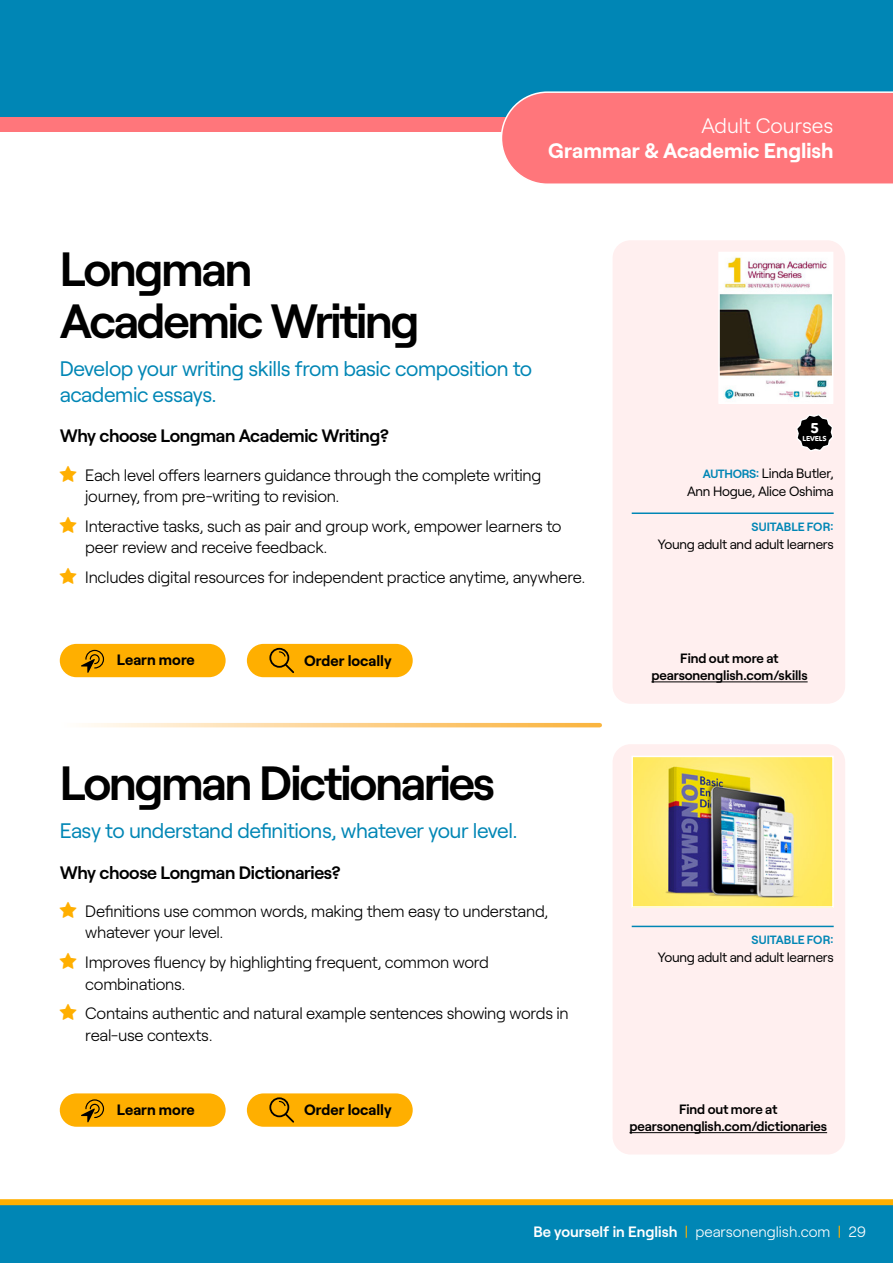
<style>
.page{position:relative;width:893px;height:1263px;background:#fff}
.page>*{position:absolute;margin:0;border:0;box-sizing:border-box;transform-origin:0 0}
.t1{font:600 48px/52.8px "Roobert";letter-spacing:-.045em;color:#000}
.t2{font:21px/25.2px "Roobert";letter-spacing:-.02em;color:#0086b5}
.t3{font:700 21px "Roobert";color:#fff}
.t4{font:300 21px "Roobert";letter-spacing:-.005em;color:#fff}
.t5{font:600 18px "Roobert";letter-spacing:-.02em;color:#000}
.t6{font:300 16.5px/21.3px "Roobert";letter-spacing:-.02em;color:#000}
.t7{font:700 15px "Roobert";color:#000}
.t8{font:300 15px "Roobert";color:#fff}
.t9{font:700 14.1px "Avenir Next Rounded Pro";color:#fff}
.t10{font:13.5px/18px "Roobert";letter-spacing:-.02em;color:#000;text-align:right}
.t11{font:600 13.5px/17.4px "Roobert";letter-spacing:-.01em;color:#000;text-align:center}
.t12{font:600 12px "Roobert";letter-spacing:-.005em;color:#0086b5}
.t13{font:700 7.05px "Avenir Next Rounded Pro";letter-spacing:-.025em;color:#fff}
.s1{font-weight:600;font-size:12px;color:#0086b5}
.s2{font-weight:600}
.s3{font-weight:400;color:#ffaf00}
</style>
<div class="page">
<div style="left:0;top:0;width:893px;height:132px;background:#ff767b"></div>
<div style="left:0;top:0;width:893px;height:117px;background:#0086b5"></div>
<div style="left:501px;top:91px;width:392px;height:93px;background:#ff767b"></div>
<div style="left:613px;top:240px;width:232px;height:464px;background:#ffefef;border-radius:18px"></div>
<div style="left:613px;top:744px;width:232px;height:410px;background:#ffefef;border-radius:18px"></div>
<img style="left:721px;top:255px;width:109px;height:146px">
<div style="left:718px;top:252px;width:115px;height:152px;border:2px solid #fff"></div>
<img style="left:634px;top:759px;width:197px;height:146px">
<div style="left:631px;top:756px;width:203px;height:152px;border:2px solid #fff"></div>
<hr style="left:632px;top:512px;width:202px;height:2px;background:#0086b5">
<hr style="left:632px;top:926px;width:202px;height:1px;background:#0086b5">
<svg style="left:85px;top:723px;width:515px;height:4px;background:#fcd493"></svg>
<div style="left:60px;top:644px;width:166px;height:33px;background:#ffaf00;border-radius:17px"></div>
<svg style="left:81px;top:649px;width:24px;height:24px"></svg>
<div style="left:60px;top:1093px;width:166px;height:34px;background:#ffaf00;border-radius:17px"></div>
<svg style="left:81px;top:1099px;width:24px;height:23px"></svg>
<div style="left:247px;top:644px;width:166px;height:33px;background:#ffaf00;border-radius:17px"></div>
<div style="left:269px;top:648px;width:20px;height:20px;border:2px solid #000;border-radius:50%"></div>
<svg style="left:278px;top:651px;width:16px;height:22px"></svg>
<div style="left:247px;top:1093px;width:166px;height:34px;background:#ffaf00;border-radius:17px"></div>
<div style="left:269px;top:1097px;width:20px;height:20px;border:2px solid #000;border-radius:50%"></div>
<svg style="left:278px;top:1100px;width:16px;height:23px"></svg>
<hr style="left:651px;top:681px;width:157px;height:1px;background:#000">
<hr style="left:629px;top:1132px;width:198px;height:1px;background:#000">
<svg style="left:797px;top:415px;width:36px;height:36px"></svg>
<div style="left:0;top:1203px;width:893px;height:60px;background:#0086b5"></div>
<div style="left:0;top:1199px;width:893px;height:6px;background:#ffaf00"></div>
<p class="t4" style="left:701px;top:110px;width:133px">Adult Courses</p>
<p class="t3" style="left:548px;top:134px;width:287px">Grammar &amp; Academic English</p>
<h1 class="t1" style="left:60px;top:238px;width:361px">Longman<br>Academic Writing</h1>
<p class="t2" style="left:60px;top:355px;width:474px">Develop your writing skills from basic composition to academic essays.</p>
<p class="t5" style="left:60px;top:422px;width:331px">Why choose Longman Academic Writing?</p>
<p class="t6" style="left:85px;top:463px;width:458px">Each level offers learners guidance through the complete writing journey, from pre-writing to revision.</p>
<p class="t6" style="left:85px;top:514px;width:478px">Interactive tasks, such as pair and group work, empower learners to peer review and receive feedback.</p>
<p class="t6" style="left:85px;top:565px;width:502px">Includes digital resources for independent practice anytime, anywhere.</p>
<p class="t7" style="left:117px;top:648px;width:79px">Learn more</p>
<p class="t7" style="left:304px;top:648px;width:89px">Order locally</p>
<h1 class="t1" style="left:60px;top:752px;width:437px">Longman Dictionaries</h1>
<p class="t2" style="left:60px;top:816px;width:460px">Easy to understand definitions, whatever your level.</p>
<p class="t5" style="left:60px;top:858px;width:282px">Why choose Longman Dictionaries?</p>
<p class="t6" style="left:85px;top:899px;width:465px">Definitions use common words, making them easy to understand, whatever your level.</p>
<p class="t6" style="left:85px;top:950px;width:405px">Improves fluency by highlighting frequent, common word combinations.</p>
<p class="t6" style="left:85px;top:1002px;width:485px">Contains authentic and natural example sentences showing words in real-use contexts.</p>
<p class="t7" style="left:117px;top:1098px;width:79px">Learn more</p>
<p class="t7" style="left:304px;top:1098px;width:89px">Order locally</p>
<p class="t9" style="left:810px;top:420px;width:11px">5</p>
<p class="t13" style="left:802px;top:434px;width:26px">LEVELS</p>
<p class="t10" style="left:687px;top:463px;width:148px"><span class="s1">AUTHORS:</span> Linda Butler,<br>Ann Hogue, Alice Oshima</p>
<p class="t12" style="left:751px;top:517px;width:84px">SUITABLE FOR:</p>
<p class="t10" style="left:658px;top:534px;width:177px">Young adult and adult learners</p>
<p class="t11" style="left:651px;top:648px;width:158px">Find out more at pearsonenglish.com/skills</p>
<p class="t12" style="left:751px;top:931px;width:84px">SUITABLE FOR:</p>
<p class="t10" style="left:658px;top:947px;width:177px">Young adult and adult learners</p>
<p class="t11" style="left:629px;top:1099px;width:199px">Find out more at pearsonenglish.com/dictionaries</p>
<p class="t8" style="left:533px;top:1221px;width:334px"><span class="s2">Be yourself in English</span> <span class="s3">|</span> pearsonenglish.com <span class="s3">|</span> 29</p>
</div>
